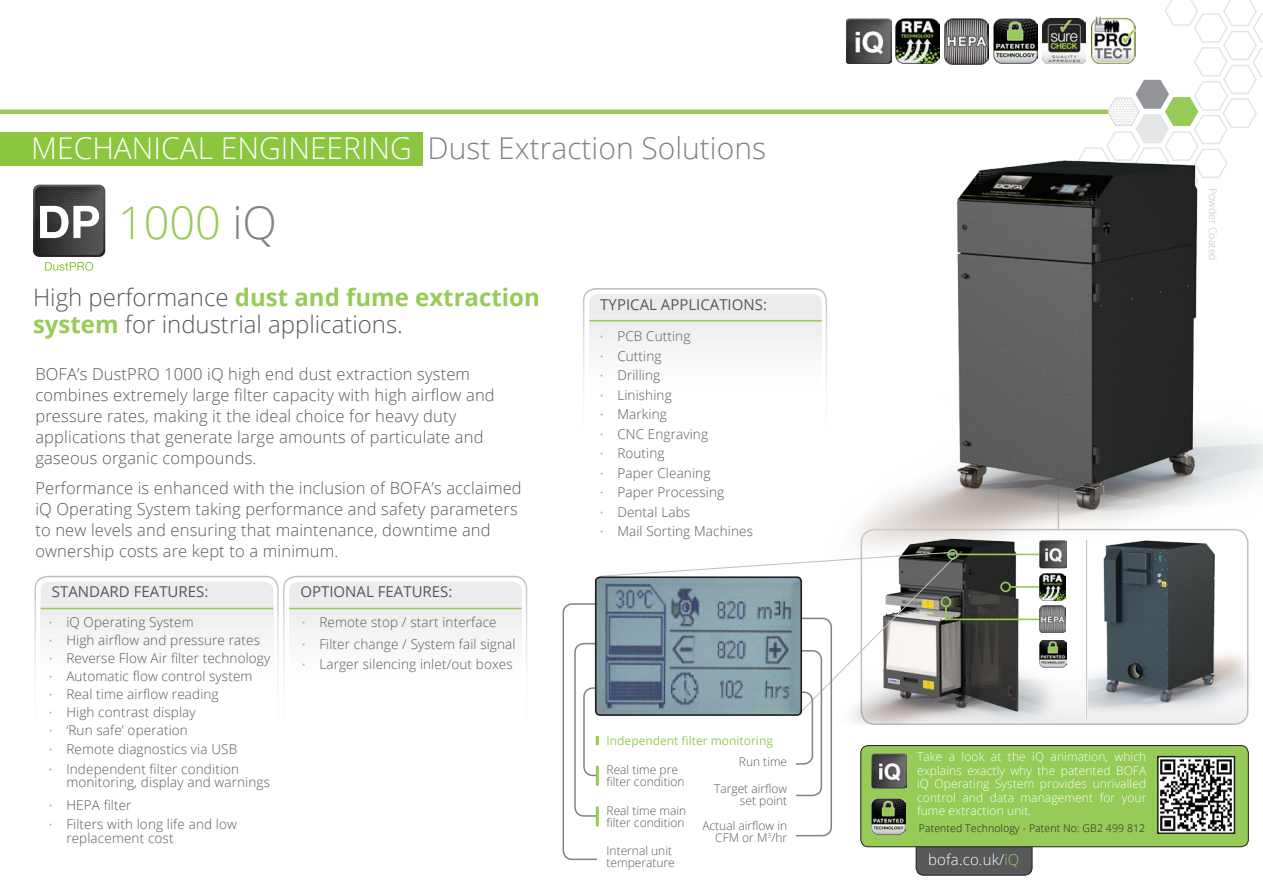
<style>
.page{position:relative;width:1263px;height:893px;background:#fff}
.page>*{position:absolute;margin:0;border:0;box-sizing:border-box;transform-origin:0 0}
.t1{font:300 45px "Open Sans";color:#97cb58}
.t2{font:300 30px "Open Sans";color:#808285}
.t3{font:300 24px/27px "Open Sans";color:#57585a}
.t4{font:300 16.5px/21px "Open Sans";letter-spacing:.01em;color:#57585a}
.t5{font:15px "Open Sans";color:#57585a}
.t6{font:300 15px "Open Sans";letter-spacing:.01em;color:#fff}
.t7{font:300 13.5px/13.5px "Open Sans";letter-spacing:.01em;color:#57585a}
.t8{font:300 12px/13.5px "Open Sans";letter-spacing:.01em;color:#fff;text-align:justify}
.t9{font:300 12px/12px "Open Sans";color:#57585a}
.t10{font:12px "Open Sans";color:#97cb58}
.t11{font:300 10.5px "Open Sans";letter-spacing:.01em;color:#231f20}
.t12{font:300 10.5px "Open Sans";color:#bebfc2}
.s1{color:#fff}
.s2{color:#808285}
.s3{font-weight:700;color:#97cb58}
.s4{font-size:12px;color:#97cb58}
.s5{color:#97cb58}
</style>
<div class="page">
<hr style="left:0;top:110px;width:1109px;height:4px;background:#97cb58">
<svg style="left:1015px;top:0;width:248px;height:120px"></svg>
<div style="left:0;top:133px;width:423px;height:33px;background:#8bc63e"></div>
<svg style="left:34px;top:575px;width:245px;height:103px"></svg>
<div style="left:41px;top:605px;width:232px;height:84px;background:#f7f7f8"></div>
<div style="left:41px;top:582px;width:232px;height:22px;background:#ececee"></div>
<hr style="left:41px;top:608px;width:232px;height:1px;background:#97cb58">
<svg style="left:283px;top:575px;width:245px;height:103px"></svg>
<div style="left:289px;top:605px;width:233px;height:84px;background:#f7f7f8"></div>
<div style="left:289px;top:582px;width:233px;height:22px;background:#ececee"></div>
<hr style="left:289px;top:608px;width:233px;height:1px;background:#97cb58">
<svg style="left:583px;top:288px;width:215px;height:103px"></svg>
<div style="left:589px;top:318px;width:233px;height:84px;background:#f8f8f9"></div>
<div style="left:589px;top:294px;width:209px;height:23px;background:#ececee"></div>
<hr style="left:589px;top:320px;width:233px;height:1px;background:#97cb58">
<img style="left:1247px;top:578px;width:2px;height:140px">
<img style="left:798px;top:120px;width:465px;height:458px">
<img style="left:833px;top:524px;width:240px;height:201px">
<div style="left:947px;top:549px;width:11px;height:11px;border:2px solid #97cb58;border-radius:50%"></div>
<img style="left:1039px;top:541px;width:27px;height:11px">
<svg style="left:601px;top:552px;width:646px;height:172px"></svg>
<div style="left:574px;top:643px;width:78px;height:174px;border:2px solid #808285;border-radius:9px"></div>
<div style="left:745px;top:650px;width:77px;height:146px;border:2px solid #808285;border-radius:9px"></div>
<div style="left:562px;top:603px;width:88px;height:257px;border:2px solid #808285;border-radius:9px"></div>
<div style="left:744px;top:618px;width:88px;height:218px;border:2px solid #808285;border-radius:9px"></div>
<div style="left:583px;top:687px;width:67px;height:89px;border:2px solid #808285;border-radius:9px"></div>
<div style="left:746px;top:691px;width:67px;height:74px;border:2px solid #808285;border-radius:9px"></div>
<div style="left:597px;top:590px;width:199px;height:273px;background:#fff"></div>
<svg style="left:596px;top:736px;width:3px;height:9px"></svg>
<hr style="left:596px;top:766px;width:3px;height:20px;background:#97cb58">
<hr style="left:596px;top:806px;width:3px;height:20px;background:#97cb58">
<img style="left:598px;top:579px;width:201px;height:134px">
<div style="left:595px;top:576px;width:207px;height:140px;border:2px solid #231f20;border-radius:4px"></div>
<img style="left:945px;top:18px;width:43px;height:46px">
<img style="left:896px;top:18px;width:43px;height:46px">
<img style="left:1043px;top:18px;width:43px;height:46px">
<img style="left:846px;top:18px;width:45px;height:45px">
<img style="left:993px;top:18px;width:44px;height:46px">
<img style="left:1091px;top:17px;width:44px;height:47px">
<hr style="left:1085px;top:545px;width:3px;height:173px;background:#fff">
<hr style="left:1086px;top:540px;width:1px;height:178px;background:#bebfc2">
<div style="left:916px;top:779px;width:116px;height:96px;background:#57585a;border-radius:8px"></div>
<div style="left:916px;top:779px;width:116px;height:96px;border:1px solid #231f20;border-radius:8px"></div>
<div style="left:861px;top:746px;width:387px;height:101px;background:#97cb58;border-radius:7px"></div>
<div style="left:861px;top:745px;width:387px;height:102px;border:1px solid #231f20;border-radius:7px"></div>
<svg style="left:1157px;top:755px;width:79px;height:79px;background:#878885"></svg>
<img style="left:871px;top:753px;width:35px;height:36px">
<img style="left:871px;top:798px;width:34px;height:36px">
<svg style="left:33px;top:185px;width:72px;height:86px"></svg>
<div style="left:1026px;top:73px;width:104px;height:20px;background:#fff"></div>
<h2 class="t2" style="left:31px;top:127px;width:736px"><span class="s1">MECHANICAL ENGINEERING</span> Dust Extraction Solutions</h2>
<h1 class="t1" style="left:118px;top:191px;width:160px">1000 <span class="s2">iQ</span></h1>
<h3 class="t3" style="left:33px;top:284px;width:508px">High performance <span class="s3">dust and fume extraction system</span> for industrial applications.</h3>
<p class="t4" style="left:35px;top:363px;width:461px">BOFA’s DustPRO 1000 iQ high end dust extraction system combines extremely large filter capacity with high airflow and pressure rates, making it the ideal choice for heavy duty applications that generate large amounts of particulate and gaseous organic compounds.</p>
<p class="t4" style="left:35px;top:477px;width:488px">Performance is enhanced with the inclusion of BOFA’s acclaimed iQ Operating System taking performance and safety parameters to new levels and ensuring that maintenance, downtime and ownership costs are kept to a minimum.</p>
<p class="t5" style="left:52px;top:581px;width:158px">STANDARD FEATURES:</p>
<p class="t5" style="left:300px;top:581px;width:153px">OPTIONAL FEATURES:</p>
<p class="t7" style="left:48px;top:615px;width:147px"><span class="s4">•</span> iQ Operating System</p>
<p class="t7" style="left:48px;top:633px;width:213px"><span class="s4">•</span> High airflow and pressure rates</p>
<p class="t7" style="left:48px;top:651px;width:223px"><span class="s4">•</span> Reverse Flow Air filter technology</p>
<p class="t7" style="left:48px;top:669px;width:206px"><span class="s4">•</span> Automatic flow control system</p>
<p class="t7" style="left:48px;top:687px;width:172px"><span class="s4">•</span> Real time airflow reading</p>
<p class="t7" style="left:48px;top:705px;width:149px"><span class="s4">•</span> High contrast display</p>
<p class="t7" style="left:48px;top:723px;width:141px"><span class="s4">•</span> ‘Run safe’ operation</p>
<p class="t7" style="left:48px;top:742px;width:190px"><span class="s4">•</span> Remote diagnostics via USB</p>
<p class="t7" style="left:66px;top:762px;width:205px;text-indent:-18px"><span class="s4">•</span> Independent filter condition monitoring, display and warnings</p>
<p class="t7" style="left:48px;top:798px;width:85px"><span class="s4">•</span> HEPA filter</p>
<p class="t7" style="left:66px;top:817px;width:172px;text-indent:-18px"><span class="s4">•</span> Filters with long life and low replacement cost</p>
<p class="t7" style="left:301px;top:615px;width:197px"><span class="s4">•</span> Remote stop / start interface</p>
<p class="t7" style="left:301px;top:637px;width:216px"><span class="s4">•</span> Filter change / System fail signal</p>
<p class="t7" style="left:301px;top:657px;width:213px"><span class="s4">•</span> Larger silencing inlet/out boxes</p>
<p class="t5" style="left:600px;top:294px;width:168px">TYPICAL APPLICATIONS:</p>
<p class="t7" style="left:599px;top:329px;width:93px"><span class="s4">•</span> PCB Cutting</p>
<p class="t7" style="left:599px;top:348px;width:64px"><span class="s4">•</span> Cutting</p>
<p class="t7" style="left:599px;top:368px;width:62px"><span class="s4">•</span> Drilling</p>
<p class="t7" style="left:599px;top:387px;width:74px"><span class="s4">•</span> Linishing</p>
<p class="t7" style="left:599px;top:407px;width:69px"><span class="s4">•</span> Marking</p>
<p class="t7" style="left:599px;top:426px;width:110px"><span class="s4">•</span> CNC Engraving</p>
<p class="t7" style="left:599px;top:446px;width:67px"><span class="s4">•</span> Routing</p>
<p class="t7" style="left:599px;top:465px;width:113px"><span class="s4">•</span> Paper Cleaning</p>
<p class="t7" style="left:599px;top:485px;width:126px"><span class="s4">•</span> Paper Processing</p>
<p class="t7" style="left:599px;top:504px;width:92px"><span class="s4">•</span> Dental Labs</p>
<p class="t7" style="left:599px;top:524px;width:155px"><span class="s4">•</span> Mail Sorting Machines</p>
<p class="t10" style="left:606px;top:732px;width:168px">Independent filter monitoring</p>
<p class="t9" style="left:606px;top:764px;width:79px">Real time pre filter condition</p>
<p class="t9" style="left:606px;top:805px;width:81px">Real time main filter condition</p>
<p class="t9" style="left:606px;top:844px;width:70px">Internal unit temperature</p>
<p class="t9" style="left:739px;top:755px;width:50px">Run time</p>
<p class="t9" style="left:714px;top:782px;width:75px;text-align:right">Target airflow set point</p>
<p class="t9" style="left:702px;top:820px;width:86px;text-align:right">Actual airflow in<br>CFM or M<sup>3</sup>/hr</p>
<p class="t12" style="left:1220px;top:188px;width:74px;rotate:90deg">Powder Coated</p>
<p class="t8" style="left:917px;top:750px;width:231px">Take a look at the iQ animation, which explains exactly why the patented BOFA iQ Operating System provides unrivalled control and data management for your fume extraction unit.</p>
<p class="t11" style="left:919px;top:821px;width:228px">Patented Technology - Patent No: GB2 499 812</p>
<p class="t6" style="left:928px;top:849px;width:93px">bofa.co.uk/<span class="s5">iQ</span></p>
</div>
